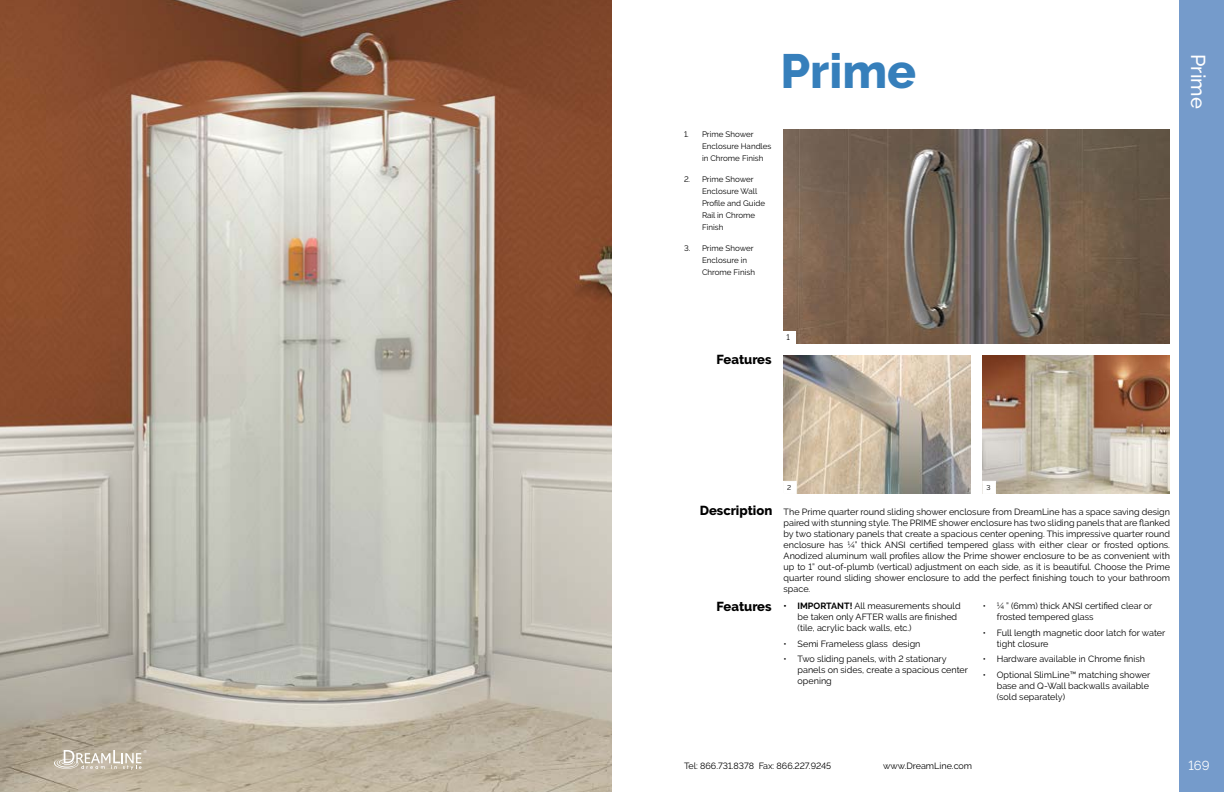
<style>
.page{position:relative;width:1224px;height:792px;background:#fff}
.page>*{position:absolute;margin:0;border:0;box-sizing:border-box;transform-origin:0 0}
.t1{font:800 48px "Raleway";color:#367fbb}
.t2{font:500 20px "Raleway";color:#fff}
.t3{font:800 13px "Raleway";color:#000}
.t4{font:13px "Raleway";color:#fff}
.t5{font:9px/11px "Raleway";color:#000}
.t6{font:8px/12px "Raleway";color:#000}
.t7{font:7px "Raleway";color:#000}
.s1{font-weight:700}
</style>
<div class="page">
<div style="left:1179px;top:0;width:45px;height:792px;background:#759bcb"></div>
<img style="left:784px;top:355px;width:187px;height:139px">
<img style="left:983px;top:355px;width:187px;height:138px">
<img style="left:0;top:0;width:612px;height:792px">
<div style="left:783px;top:481px;width:14px;height:13px;background:#fff;border:1px solid #fff"></div>
<div style="left:982px;top:481px;width:14px;height:13px;background:#fff;border:1px solid #fff"></div>
<img style="left:784px;top:129px;width:386px;height:214px">
<div style="left:783px;top:331px;width:13px;height:13px;background:#fff"></div>
<svg style="left:54px;top:750px;width:93px;height:20px;background:#cac1b2"></svg>
<h1 class="t1" style="left:780px;top:44px;width:137px">Prime</h1>
<p class="t6" style="left:702px;top:128px;width:71px;text-indent:-18px">1. Prime Shower<br>Enclosure Handles in Chrome Finish</p>
<p class="t6" style="left:702px;top:173px;width:65px;text-indent:-18px">2. Prime Shower<br>Enclosure Wall<br>Profile and Guide<br>Rail in Chrome<br>Finish</p>
<p class="t6" style="left:702px;top:242px;width:55px;text-indent:-18px">3. Prime Shower<br>Enclosure in<br>Chrome Finish</p>
<h3 class="t3" style="left:717px;top:352px;width:56px">Features</h3>
<p class="t6" style="left:787px;top:331px;width:5px">1</p>
<h2 class="t2" style="left:1210px;top:54px;width:56px;rotate:90deg">Prime</h2>
<h3 class="t3" style="left:700px;top:503px;width:74px">Description</h3>
<h3 class="t3" style="left:717px;top:599px;width:56px">Features</h3>
<p class="t7" style="left:787px;top:483px;width:6px">2</p>
<p class="t7" style="left:986px;top:483px;width:6px">3</p>
<p class="t5" style="left:784px;top:506px;width:388px;text-align:justify">The Prime quarter round sliding shower enclosure from DreamLine has a space saving design paired with stunning style. The PRIME shower enclosure has two sliding panels that are flanked by two stationary panels that create a spacious center opening. This impressive quarter round enclosure has ¼” thick ANSI certified tempered glass with either clear or frosted options.<br>Anodized aluminum wall profiles allow the Prime shower enclosure to be as convenient with up to 1” out-of-plumb (vertical) adjustment on each side, as it is beautiful. Choose the Prime quarter round sliding shower enclosure to add the perfect finishing touch to your bathroom space.</p>
<p class="t5" style="left:798px;top:601px;width:165px;text-indent:-14px"><span class="s1">• IMPORTANT!</span> All measurements should be taken only AFTER walls are finished (tile, acrylic back walls, etc.)</p>
<p class="t5" style="left:784px;top:638px;width:138px">• Semi Frameless glass design</p>
<p class="t5" style="left:798px;top:654px;width:172px;text-indent:-14px">• Two sliding panels, with 2 stationary panels on sides, create a spacious center opening</p>
<p class="t5" style="left:997px;top:601px;width:157px;text-indent:-14px">• ¼ ” (6mm) thick ANSI certified clear or frosted tempered glass</p>
<p class="t5" style="left:997px;top:627px;width:170px;text-indent:-14px">• Full length magnetic door latch for water tight closure</p>
<p class="t5" style="left:983px;top:654px;width:164px">• Hardware available in Chrome finish</p>
<p class="t5" style="left:997px;top:669px;width:155px;text-indent:-14px">• Optional SlimLine™ matching shower base and Q-Wall backwalls available (sold separately)</p>
<p class="t5" style="left:684px;top:761px;width:149px">Tel: 866.731.8378 Fax: 866.227.9245</p>
<p class="t5" style="left:883px;top:761px;width:91px">www.DreamLine.com</p>
<h3 class="t4" style="left:1188px;top:758px;width:23px">169</h3>
</div>
